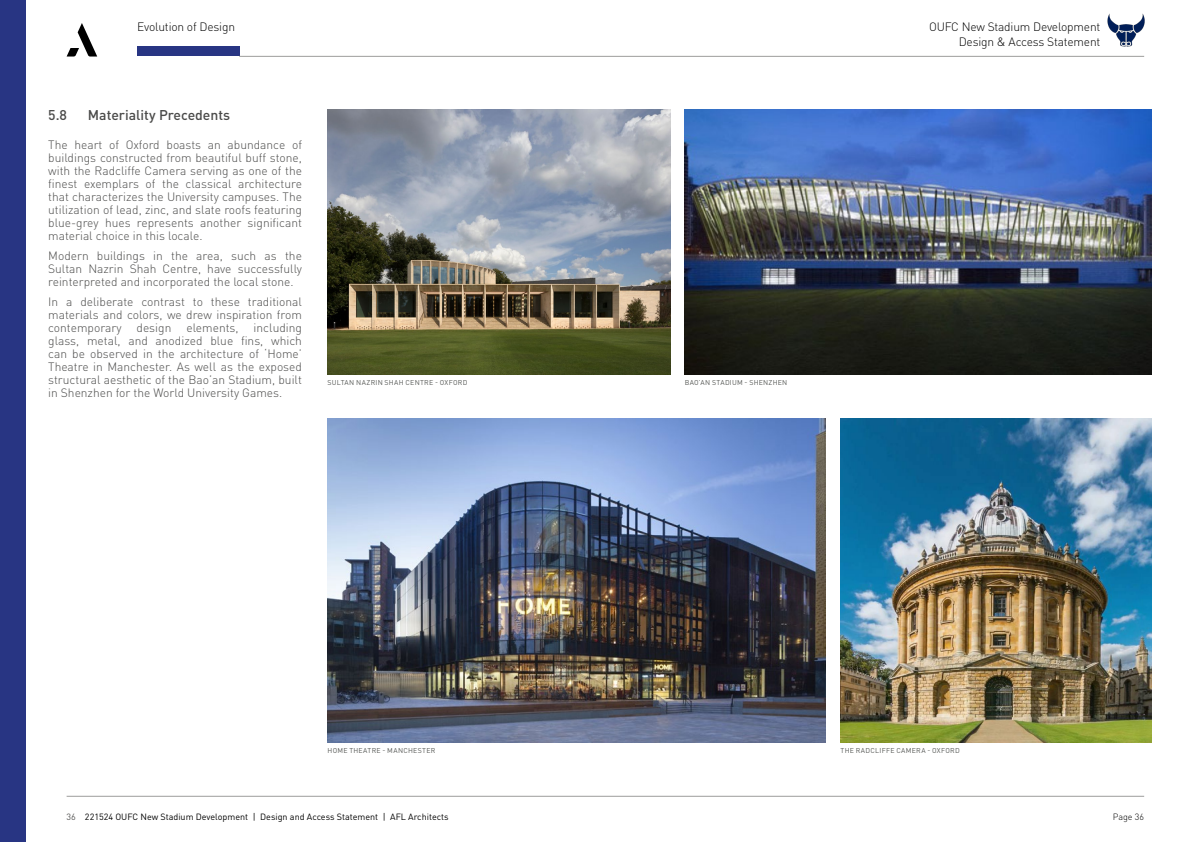
<style>
.page{position:relative;width:1191px;height:842px;background:#fff}
.page>*{position:absolute;margin:0;border:0;box-sizing:border-box;transform-origin:0 0}
.t1{font:500 14px "DINOT";color:#4a4a49}
.t2{font:300 12px/13px "DINOT";color:#4a4a49;text-align:justify}
.t3{font:300 12px/14.4px "DIN Pro";letter-spacing:-.015em;color:#000;text-align:right}
.t4{font:9px "DINOT";color:#000}
.t5{font:300 9px "DINOT";color:#000}
.t6{font:7px "DINOT";letter-spacing:.035em;color:#575956}
.s1{color:#575756}
</style>
<div class="page">
<div style="left:0;top:0;width:26px;height:842px;background:#283583"></div>
<hr style="left:67px;top:796px;width:1077px;height:1px;background:#9d9d9c">
<div style="left:137px;top:46px;width:102px;height:10px;background:#283583"></div>
<svg style="left:67px;top:23px;width:30px;height:34px"></svg>
<hr style="left:239px;top:56px;width:905px;height:1px;background:#9d9d9c">
<img style="left:1107px;top:14px;width:37px;height:33px">
<img style="left:684px;top:110px;width:467px;height:265px">
<img style="left:327px;top:418px;width:499px;height:325px">
<img style="left:840px;top:418px;width:311px;height:325px">
<img style="left:327px;top:109px;width:343px;height:266px">
<p class="t3" style="left:137px;top:18px;width:99px">Evolution of Design</p>
<p class="t3" style="left:929px;top:19px;width:173px">OUFC New Stadium Development<br>Design &amp; Access Statement</p>
<p class="t1" style="left:48px;top:106px;width:20px">5.8</p>
<p class="t1" style="left:88px;top:106px;width:144px">Materiality Precedents</p>
<p class="t2" style="left:48px;top:138px;width:255px">The heart of Oxford boasts an abundance of buildings constructed from beautiful buff stone, with the Radcliffe Camera serving as one of the finest exemplars of the classical architecture that characterizes the University campuses. The utilization of lead, zinc, and slate roofs featuring blue-grey hues represents another significant material choice in this locale.</p>
<p class="t2" style="left:48px;top:249px;width:255px">Modern buildings in the area, such as the Sultan Nazrin Shah Centre, have successfully reinterpreted and incorporated the local stone.</p>
<p class="t2" style="left:48px;top:295px;width:255px">In a deliberate contrast to these traditional materials and colors, we drew inspiration from contemporary design elements, including glass, metal, and anodized blue fins, which can be observed in the architecture of ‘Home’ Theatre in Manchester. As well as the exposed structural aesthetic of the Bao’an Stadium, built in Shenzhen for the World University Games.</p>
<p class="t6" style="left:327px;top:378px;width:141px">SULTAN NAZRIN SHAH CENTRE - OXFORD</p>
<p class="t6" style="left:684px;top:378px;width:104px">BAO’AN STADIUM - SHENZHEN</p>
<p class="t6" style="left:327px;top:746px;width:109px">HOME THEATRE - MANCHESTER</p>
<p class="t6" style="left:840px;top:746px;width:121px">THE RADCLIFFE CAMERA - OXFORD</p>
<p class="t4" style="left:67px;top:811px;width:383px"><span class="s1">36</span> 221524 OUFC New Stadium Development | Design and Access Statement | AFL Architects</p>
<p class="t5" style="left:1112px;top:811px;width:33px">Page 36</p>
</div>
